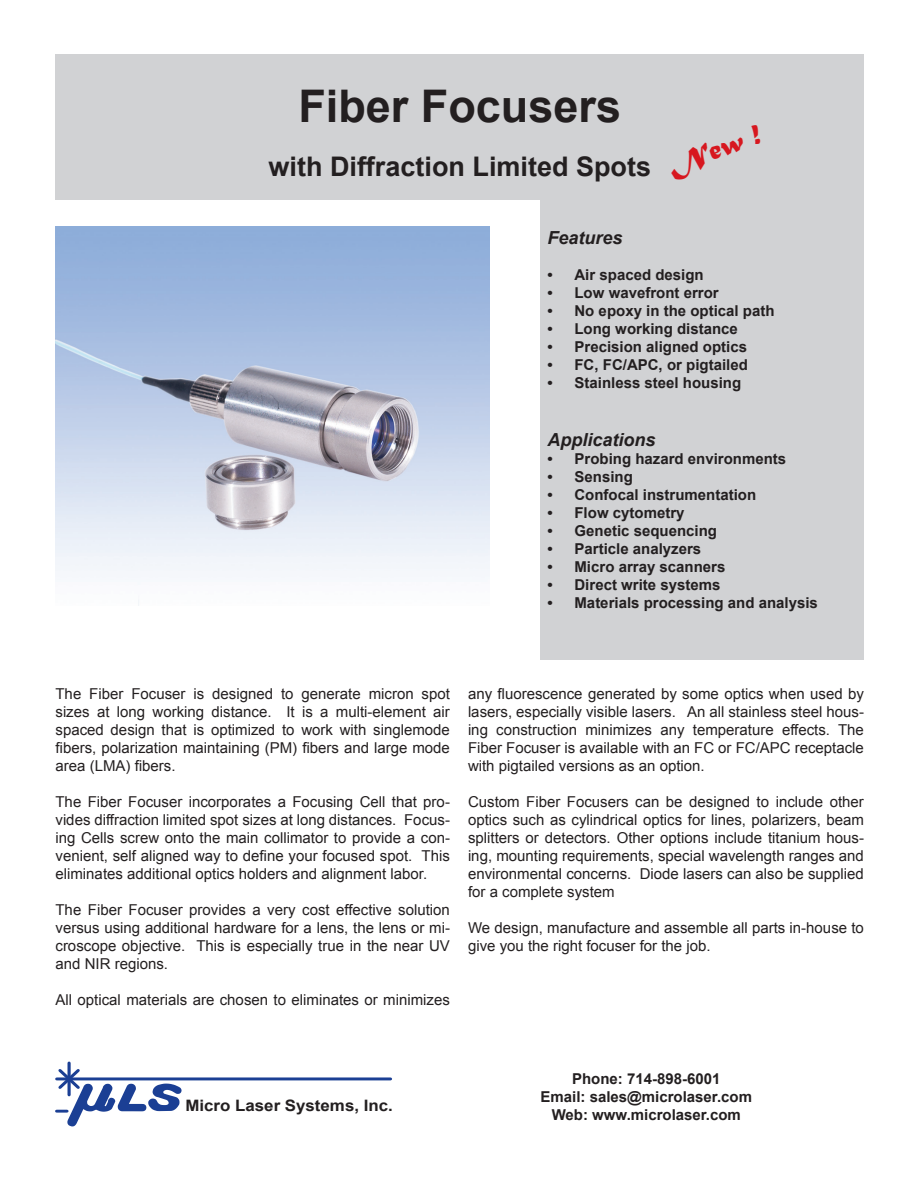
<style>
.page{position:relative;width:918px;height:1188px;background:#fff}
.page>*{position:absolute;margin:0;border:0;box-sizing:border-box;transform-origin:0 0}
.t1{font:700 45px "Arial";color:#231f20}
.t2{font:30px "Matura MT Script Capitals";color:#d7171f}
.t3{font:700 27px "Arial";color:#231f20}
.t4{font:italic 700 18px "Arial";color:#231f20}
.t5{font:700 15.75px "Arial";color:#231f20;scale:1.07 1}
.Body_justify{font:15px/18px "Arial";color:#231f20;text-align:justify}
.t6{font:700 15px/18px "Arial";color:#231f20;text-align:center}
</style>
<div class="page">
<div style="left:56px;top:54px;width:808px;height:146px;background:#d1d2d4"></div>
<div style="left:540px;top:54px;width:324px;height:605px;background:#d1d2d4"></div>
<hr style="left:57px;top:1077px;width:334px;height:3px;background:#1b3f94">
<hr style="left:68px;top:1063px;width:3px;height:32px;background:#1b3f94">
<svg style="left:55px;top:1066px;width:127px;height:60px"></svg>
<img style="left:56px;top:226px;width:434px;height:379px">
<p class="t1" style="left:298px;top:77px;width:324px">Fiber Focusers</p>
<p class="t3" style="left:269px;top:149px;width:384px">with Diffraction Limited Spots</p>
<p class="t2" style="left:663px;top:149px;width:98px;rotate:-20deg">New !</p>
<p class="t4" style="left:548px;top:226px;width:77px">Features</p>
<p class="t6" style="left:548px;top:266px;width:158px">• Air spaced design</p>
<p class="t6" style="left:548px;top:284px;width:173px">• Low wavefront error</p>
<p class="t6" style="left:548px;top:302px;width:229px">• No epoxy in the optical path</p>
<p class="t6" style="left:548px;top:320px;width:192px">• Long working distance</p>
<p class="t6" style="left:548px;top:338px;width:201px">• Precision aligned optics</p>
<p class="t6" style="left:548px;top:356px;width:202px">• FC, FC/APC, or pigtailed</p>
<p class="t6" style="left:548px;top:374px;width:195px">• Stainless steel housing</p>
<p class="t4" style="left:548px;top:427px;width:110px">Applications</p>
<p class="t6" style="left:548px;top:450px;width:240px">• Probing hazard environments</p>
<p class="t6" style="left:548px;top:468px;width:87px">• Sensing</p>
<p class="t6" style="left:548px;top:486px;width:210px">• Confocal instrumentation</p>
<p class="t6" style="left:548px;top:504px;width:139px">• Flow cytometry</p>
<p class="t6" style="left:548px;top:522px;width:171px">• Genetic sequencing</p>
<p class="t6" style="left:548px;top:540px;width:155px">• Particle analyzers</p>
<p class="t6" style="left:548px;top:558px;width:179px">• Micro array scanners</p>
<p class="t6" style="left:548px;top:576px;width:174px">• Direct write systems</p>
<p class="t6" style="left:548px;top:594px;width:272px">• Materials processing and analysis</p>
<p class="Body_justify" style="left:56px;top:685px;width:396px">The Fiber Focuser is designed to generate micron spot sizes at long working distance. It is a multi-element air spaced design that is optimized to work with singlemode fibers, polarization maintaining (PM) fibers and large mode area (LMA) fibers.</p>
<p class="Body_justify" style="left:56px;top:793px;width:396px">The Fiber Focuser incorporates a Focusing Cell that pro&shy;vides diffraction limited spot sizes at long distances. Focus&shy;ing Cells screw onto the main collimator to provide a con&shy;venient, self aligned way to define your focused spot. This eliminates additional optics holders and alignment labor.</p>
<p class="Body_justify" style="left:56px;top:901px;width:396px">The Fiber Focuser provides a very cost effective solution versus using additional hardware for a lens, the lens or mi&shy;croscope objective. This is especially true in the near UV and NIR regions.</p>
<p class="Body_justify" style="left:56px;top:991px;width:396px">All optical materials are chosen to eliminates or minimizes</p>
<p class="Body_justify" style="left:468px;top:685px;width:397px">any fluorescence generated by some optics when used by lasers, especially visible lasers. An all stainless steel hous&shy;ing construction minimizes any temperature effects. The Fiber Focuser is available with an FC or FC/APC receptacle with pigtailed versions as an option.</p>
<p class="Body_justify" style="left:468px;top:793px;width:398px">Custom Fiber Focusers can be designed to include other optics such as cylindrical optics for lines, polarizers, beam splitters or detectors. Other options include titanium hous&shy;ing, mounting requirements, special wavelength ranges and environmental concerns. Diode lasers can also be supplied for a complete system</p>
<p class="Body_justify" style="left:468px;top:919px;width:397px">We design, manufacture and assemble all parts in-house to give you the right focuser for the job.</p>
<p class="t5" style="left:185px;top:1095px;width:195px">Micro Laser Systems, Inc.</p>
<p class="t6" style="left:541px;top:1071px;width:213px">Phone: 714-898-6001<br>Email: sales@microlaser.com<br>Web: www.microlaser.com</p>
</div>
